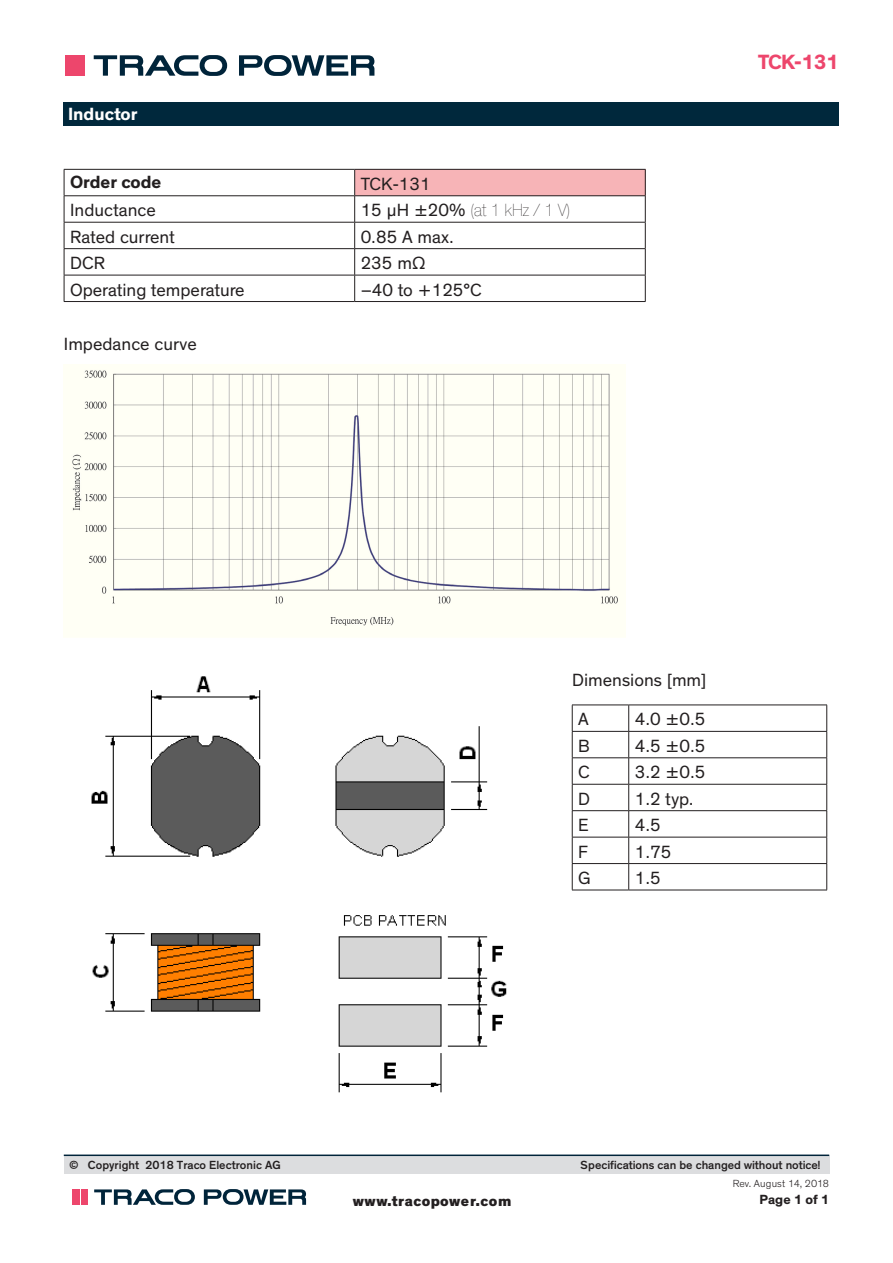
<style>
.page{position:relative;width:893px;height:1263px;background:#fff}
.page>*{position:absolute;margin:0;border:0;box-sizing:border-box;transform-origin:0 0}
.t1{font:700 21px "Theinhardt";letter-spacing:-.025em;color:#ed466c}
.t2{font:18px "Theinhardt";color:#231f20}
.t3{font:200 18px "Theinhardt";color:#231f20}
.t4{font:700 18px "Theinhardt";color:#231f20}
.t5{font:700 18px "Theinhardt";color:#fff}
.t6{font:800 15px "Theinhardt";letter-spacing:.025em;color:#231f20}
.t7{font:700 13.5px "Theinhardt";letter-spacing:.01em;color:#231f20}
.t8{font:500 12px "Theinhardt";color:#231f20}
.t9{font:300 10.5px "Theinhardt";letter-spacing:.01em;color:#231f20}
.s1{font-weight:400}
</style>
<div class="page">
<svg style="left:94px;top:55px;width:133px;height:21px"></svg>
<svg style="left:239px;top:55px;width:135px;height:21px"></svg>
<div style="left:65px;top:55px;width:8px;height:21px;background:#ed466c"></div>
<div style="left:76px;top:55px;width:9px;height:21px;background:#ed466c"></div>
<svg style="left:74px;top:55px;width:1px;height:21px"></svg>
<div style="left:64px;top:102px;width:775px;height:24px;background:#00283c"></div>
<div style="left:64px;top:1155px;width:765px;height:19px;background:#dcdddf"></div>
<hr style="left:64px;top:1154px;width:765px;height:2px;background:#00243a">
<svg style="left:94px;top:1189px;width:101px;height:16px"></svg>
<svg style="left:204px;top:1189px;width:102px;height:16px"></svg>
<div style="left:72px;top:1189px;width:7px;height:16px;background:#ed466c"></div>
<div style="left:81px;top:1189px;width:7px;height:16px;background:#ed466c"></div>
<div style="left:355px;top:169px;width:290px;height:27px;background:#f7b4b7"></div>
<hr style="left:64px;top:169px;width:291px;height:1px;background:#231f20">
<hr style="left:355px;top:169px;width:291px;height:1px;background:#231f20">
<hr style="left:64px;top:275px;width:291px;height:1px;background:#231f20">
<svg style="left:64px;top:170px;width:1px;height:131px"></svg>
<hr style="left:355px;top:275px;width:291px;height:1px;background:#231f20">
<svg style="left:645px;top:170px;width:1px;height:131px"></svg>
<hr style="left:64px;top:301px;width:291px;height:1px;background:#231f20">
<hr style="left:355px;top:301px;width:291px;height:1px;background:#231f20">
<hr style="left:64px;top:195px;width:291px;height:1px;background:#231f20">
<hr style="left:355px;top:195px;width:291px;height:1px;background:#231f20">
<hr style="left:64px;top:222px;width:291px;height:1px;background:#231f20">
<hr style="left:355px;top:222px;width:291px;height:1px;background:#231f20">
<hr style="left:64px;top:248px;width:291px;height:1px;background:#231f20">
<hr style="left:355px;top:248px;width:291px;height:1px;background:#231f20">
<svg style="left:354px;top:170px;width:1px;height:131px"></svg>
<svg style="left:572px;top:706px;width:1px;height:184px"></svg>
<svg style="left:826px;top:706px;width:1px;height:184px"></svg>
<hr style="left:572px;top:705px;width:57px;height:1px;background:#231f20">
<hr style="left:629px;top:705px;width:198px;height:1px;background:#231f20">
<hr style="left:572px;top:731px;width:57px;height:1px;background:#231f20">
<hr style="left:629px;top:731px;width:198px;height:1px;background:#231f20">
<hr style="left:572px;top:757px;width:57px;height:1px;background:#231f20">
<hr style="left:629px;top:757px;width:198px;height:1px;background:#231f20">
<hr style="left:572px;top:784px;width:57px;height:1px;background:#231f20">
<hr style="left:629px;top:784px;width:198px;height:1px;background:#231f20">
<hr style="left:572px;top:810px;width:57px;height:1px;background:#231f20">
<hr style="left:629px;top:810px;width:198px;height:1px;background:#231f20">
<hr style="left:572px;top:837px;width:57px;height:1px;background:#231f20">
<hr style="left:629px;top:837px;width:198px;height:1px;background:#231f20">
<hr style="left:572px;top:863px;width:57px;height:1px;background:#231f20">
<hr style="left:629px;top:863px;width:198px;height:1px;background:#231f20">
<svg style="left:628px;top:705px;width:1px;height:185px"></svg>
<hr style="left:572px;top:890px;width:57px;height:1px;background:#231f20">
<hr style="left:629px;top:890px;width:198px;height:1px;background:#231f20">
<img style="left:91px;top:676px;width:416px;height:417px">
<img style="left:71px;top:369px;width:548px;height:257px">
<p class="t5" style="left:68px;top:102px;width:71px">Inductor</p>
<p class="t4" style="left:70px;top:170px;width:93px">Order code</p>
<p class="t2" style="left:361px;top:173px;width:71px">TCK-131</p>
<p class="t2" style="left:70px;top:200px;width:87px">Inductance</p>
<p class="t3" style="left:361px;top:200px;width:211px"><span class="s1">15 µH ±20%</span> (at 1 kHz / 1 V)</p>
<p class="t2" style="left:70px;top:226px;width:106px">Rated current</p>
<p class="t2" style="left:361px;top:226px;width:95px">0.85 A max.</p>
<p class="t2" style="left:70px;top:253px;width:36px">DCR</p>
<p class="t2" style="left:361px;top:253px;width:66px">235 mΩ</p>
<p class="t2" style="left:70px;top:279px;width:176px">Operating temperature</p>
<p class="t2" style="left:361px;top:279px;width:123px">–40 to +125°C</p>
<p class="t2" style="left:64px;top:334px;width:135px">Impedance curve</p>
<p class="t1" style="left:758px;top:49px;width:82px">TCK-131</p>
<p class="t2" style="left:572px;top:670px;width:136px">Dimensions [mm]</p>
<p class="t2" style="left:578px;top:709px;width:12px">A</p>
<p class="t2" style="left:635px;top:709px;width:72px">4.0 ±0.5</p>
<p class="t2" style="left:578px;top:735px;width:13px">B</p>
<p class="t2" style="left:635px;top:735px;width:72px">4.5 ±0.5</p>
<p class="t2" style="left:578px;top:762px;width:13px">C</p>
<p class="t2" style="left:635px;top:762px;width:72px">3.2 ±0.5</p>
<p class="t2" style="left:578px;top:788px;width:13px">D</p>
<p class="t2" style="left:635px;top:788px;width:60px">1.2 typ.</p>
<p class="t2" style="left:578px;top:814px;width:12px">E</p>
<p class="t2" style="left:635px;top:814px;width:28px">4.5</p>
<p class="t2" style="left:578px;top:841px;width:11px">F</p>
<p class="t2" style="left:635px;top:841px;width:38px">1.75</p>
<p class="t2" style="left:578px;top:867px;width:14px">G</p>
<p class="t2" style="left:635px;top:867px;width:28px">1.5</p>
<p class="t8" style="left:69px;top:1157px;width:213px">© Copyright 2018 Traco Electronic AG</p>
<p class="t8" style="left:581px;top:1157px;width:241px">Specifications can be changed without notice!</p>
<p class="t7" style="left:759px;top:1191px;width:71px">Page 1 of 1</p>
<p class="t9" style="left:733px;top:1177px;width:98px">Rev. August 14, 2018</p>
<p class="t6" style="left:353px;top:1191px;width:160px">www.tracopower.com</p>
</div>
